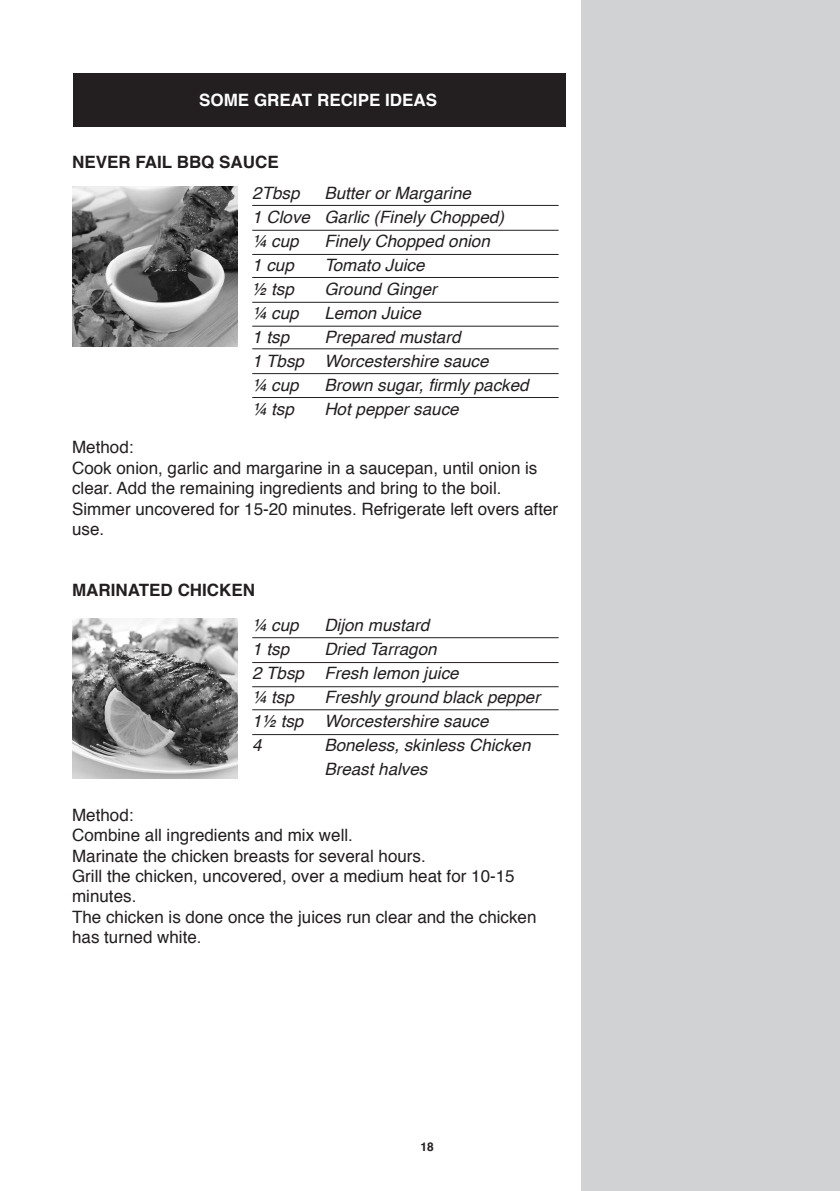
<style>
.page{position:relative;width:840px;height:1191px;background:#fff}
.page>*{position:absolute;margin:0;border:0;box-sizing:border-box;transform-origin:0 0}
.t1{font:17px/20.4px "Helvetica";color:#231f20}
.t2{font:italic 17px/24px "Helvetica";color:#231f20}
.t3{font:700 17px "Helvetica";color:#231f20}
.t4{font:700 17px "Helvetica";color:#fff}
.t5{font:700 12px "Helvetica";color:#231f20}
</style>
<div class="page">
<div style="left:73px;top:73px;width:492px;height:54px;background:#231f20"></div>
<img style="left:72px;top:618px;width:166px;height:160px">
<hr style="left:252px;top:734px;width:306px;height:1px;background:#231f20">
<hr style="left:252px;top:709px;width:306px;height:1px;background:#231f20">
<hr style="left:252px;top:662px;width:306px;height:1px;background:#231f20">
<hr style="left:252px;top:637px;width:306px;height:1px;background:#231f20">
<hr style="left:252px;top:686px;width:306px;height:1px;background:#231f20">
<img style="left:72px;top:186px;width:166px;height:161px">
<hr style="left:252px;top:326px;width:306px;height:1px;background:#231f20">
<hr style="left:252px;top:302px;width:306px;height:1px;background:#231f20">
<hr style="left:252px;top:277px;width:306px;height:1px;background:#231f20">
<hr style="left:252px;top:230px;width:306px;height:1px;background:#231f20">
<hr style="left:252px;top:205px;width:306px;height:1px;background:#231f20">
<hr style="left:252px;top:254px;width:306px;height:1px;background:#231f20">
<hr style="left:252px;top:397px;width:306px;height:1px;background:#231f20">
<hr style="left:252px;top:373px;width:306px;height:1px;background:#231f20">
<hr style="left:252px;top:348px;width:306px;height:1px;background:#231f20">
<div style="left:581px;top:0;width:258px;height:1191px;background:#d1d2d4"></div>
<p class="t4" style="left:199px;top:87px;width:239px">SOME GREAT RECIPE IDEAS</p>
<p class="t3" style="left:72px;top:148px;width:208px">NEVER FAIL BBQ SAUCE</p>
<p class="t2" style="left:252px;top:181px;width:49px">2Tbsp</p>
<p class="t2" style="left:252px;top:181px;width:253px;text-indent:72px">Butter or Margarine<br>1 Clove Garlic (Finely Chopped) ¼ cup</p>
<p class="t2" style="left:324px;top:229px;width:167px">Finely Chopped onion</p>
<p class="t2" style="left:252px;top:253px;width:43px">1 cup</p>
<p class="t2" style="left:324px;top:253px;width:102px">Tomato Juice</p>
<p class="t2" style="left:252px;top:277px;width:43px">½ tsp</p>
<p class="t2" style="left:324px;top:277px;width:114px">Ground Ginger</p>
<p class="t2" style="left:252px;top:301px;width:48px">¼ cup</p>
<p class="t2" style="left:324px;top:301px;width:98px">Lemon Juice</p>
<p class="t2" style="left:252px;top:325px;width:38px">1 tsp</p>
<p class="t2" style="left:252px;top:325px;width:238px;text-indent:72px">Prepared mustard<br>1 Tbsp Worcestershire sauce ¼ cup</p>
<p class="t2" style="left:324px;top:373px;width:206px">Brown sugar, firmly packed</p>
<p class="t2" style="left:252px;top:397px;width:43px">¼ tsp</p>
<p class="t2" style="left:324px;top:397px;width:136px">Hot pepper sauce</p>
<p class="t1" style="left:72px;top:438px;width:487px">Method:<br>Cook onion, garlic and margarine in a saucepan, until onion is clear. Add the remaining ingredients and bring to the boil.<br>Simmer uncovered for 15-20 minutes. Refrigerate left overs after use.</p>
<p class="t3" style="left:72px;top:576px;width:184px">MARINATED CHICKEN</p>
<p class="t2" style="left:252px;top:613px;width:48px">¼ cup</p>
<p class="t2" style="left:324px;top:613px;width:106px">Dijon mustard</p>
<p class="t2" style="left:252px;top:637px;width:38px">1 tsp</p>
<p class="t2" style="left:252px;top:637px;width:208px;text-indent:72px">Dried Tarragon<br>2 Tbsp Fresh lemon juice ¼ tsp</p>
<p class="t2" style="left:252px;top:685px;width:289px;text-indent:72px">Freshly ground black pepper<br>1½ tsp Worcestershire sauce<br>4</p>
<p class="t2" style="left:324px;top:733px;width:207px">Boneless, skinless Chicken<br>Breast halves</p>
<p class="t1" style="left:72px;top:805px;width:465px">Method:<br>Combine all ingredients and mix well.<br>Marinate the chicken breasts for several hours.<br>Grill the chicken, uncovered, over a medium heat for 10-15 minutes.<br>The chicken is done once the juices run clear and the chicken has turned white.</p>
<p class="t5" style="left:420px;top:1136px;width:15px">18</p>
</div>
